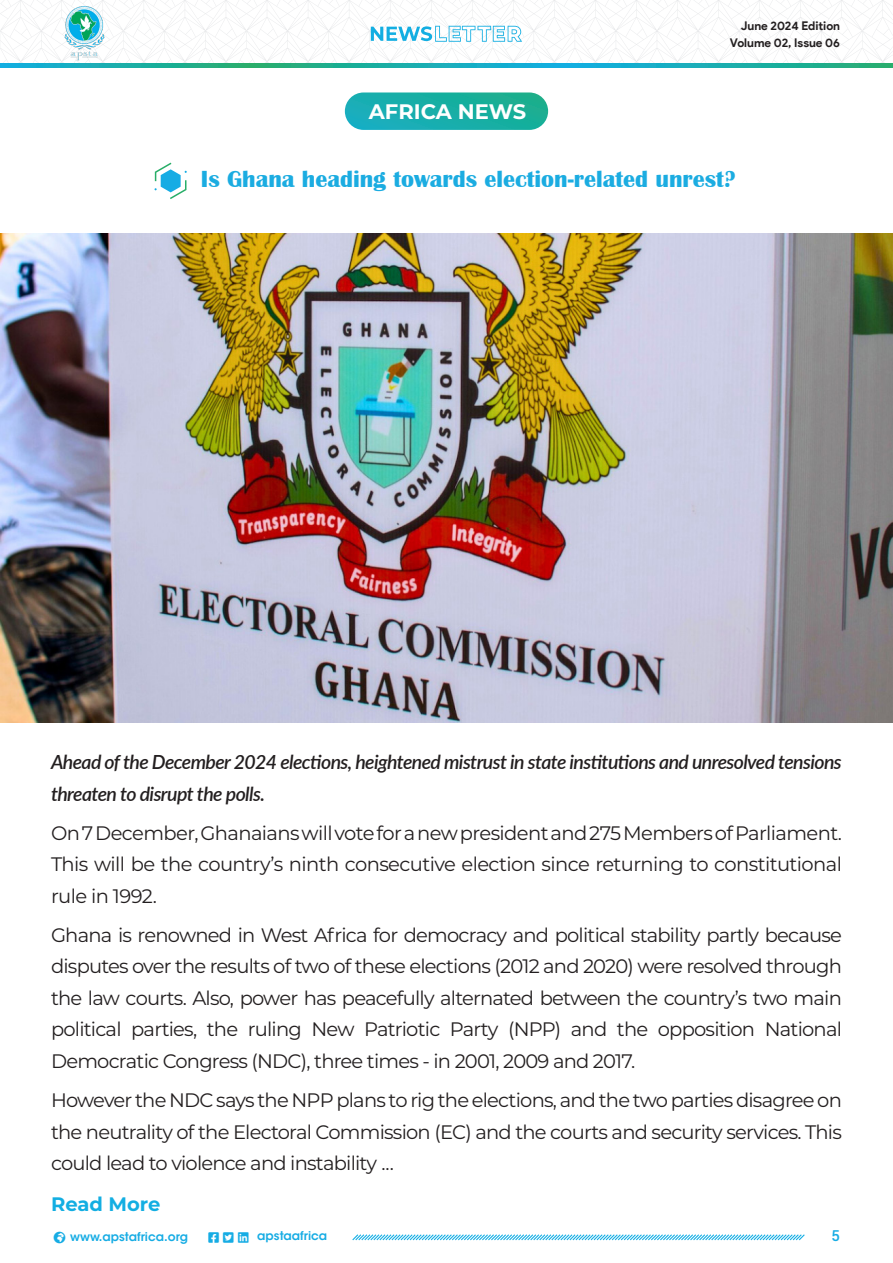
<style>
.page{position:relative;width:893px;height:1263px;background:#fff}
.page>*{position:absolute;margin:0;border:0;box-sizing:border-box;transform-origin:0 0}
.t1{font:700 24px "Britannic";color:#1bace1}
.t2{font:700 21px "Montserrat";color:#fff}
.t3{font:19.5px/31.5px "Montserrat";letter-spacing:-.04em;color:#231f20;text-align:justify}
.t4{font:italic 600 19.5px/31.5px "Lato";letter-spacing:-.03em;color:#231f20}
.t5{font:700 19.5px "Montserrat";color:#13aee2}
.t6{font:500 15px "Roboto";color:#16ace4}
.t7{font:600 12px "ITC Avant Garde Std";color:#16ace4}
.t8{font:700 12px/16.8px "Product Sans";color:#231f20;text-align:right}
</style>
<div class="page">
<svg style="left:352px;top:1234px;width:453px;height:7px"></svg>
<svg style="left:0;top:64px;width:893px;height:4px;background:#1badaa"></svg>
<svg style="left:0;top:0;width:893px;height:64px"></svg>
<div style="left:345px;top:92px;width:203px;height:38px;background:linear-gradient(to right,#18aebd,#18af90);border-radius:19px"></div>
<svg style="left:155px;top:163px;width:32px;height:36px"></svg>
<img style="left:0;top:233px;width:893px;height:490px">
<p class="t2" style="left:369px;top:96px;width:159px">AFRICA NEWS</p>
<p class="t8" style="left:730px;top:18px;width:112px">June 2024 Edition<br>Volume 02, Issue 06</p>
<p class="t1" style="left:201px;top:165px;width:536px">Is Ghana heading towards election-related unrest?</p>
<p class="t4" style="left:51px;top:746px;width:792px">Ahead of the December 2024 elections, heightened mistrust in state institutions and unresolved tensions threaten to disrupt the polls.</p>
<p class="t3" style="left:51px;top:817px;width:792px">On 7 December, Ghanaians will vote for a new president and 275 Members of Parliament.<br>This will be the country’s ninth consecutive election since returning to constitutional rule in 1992.</p>
<p class="t3" style="left:51px;top:919px;width:792px">Ghana is renowned in West Africa for democracy and political stability partly because disputes over the results of two of these elections (2012 and 2020) were resolved through the law courts. Also, power has peacefully alternated between the country’s two main political parties, the ruling New Patriotic Party (NPP) and the opposition National Democratic Congress (NDC), three times - in 2001, 2009 and 2017.</p>
<p class="t3" style="left:51px;top:1084px;width:792px">However the NDC says the NPP plans to rig the elections, and the two parties disagree on the neutrality of the Electoral Commission (EC) and the courts and security services. This could lead to violence and instability ...</p>
<p class="t5" style="left:51px;top:1190px;width:111px">Read More</p>
<p class="t7" style="left:54px;top:1229px;width:136px">●□ www.apstafrica.org</p>
<p class="t7" style="left:223px;top:1228px;width:105px">▼▼▼▲❑◆ ●■■ apstaafrica</p>
<p class="t6" style="left:831px;top:1225px;width:10px">5</p>
</div>
